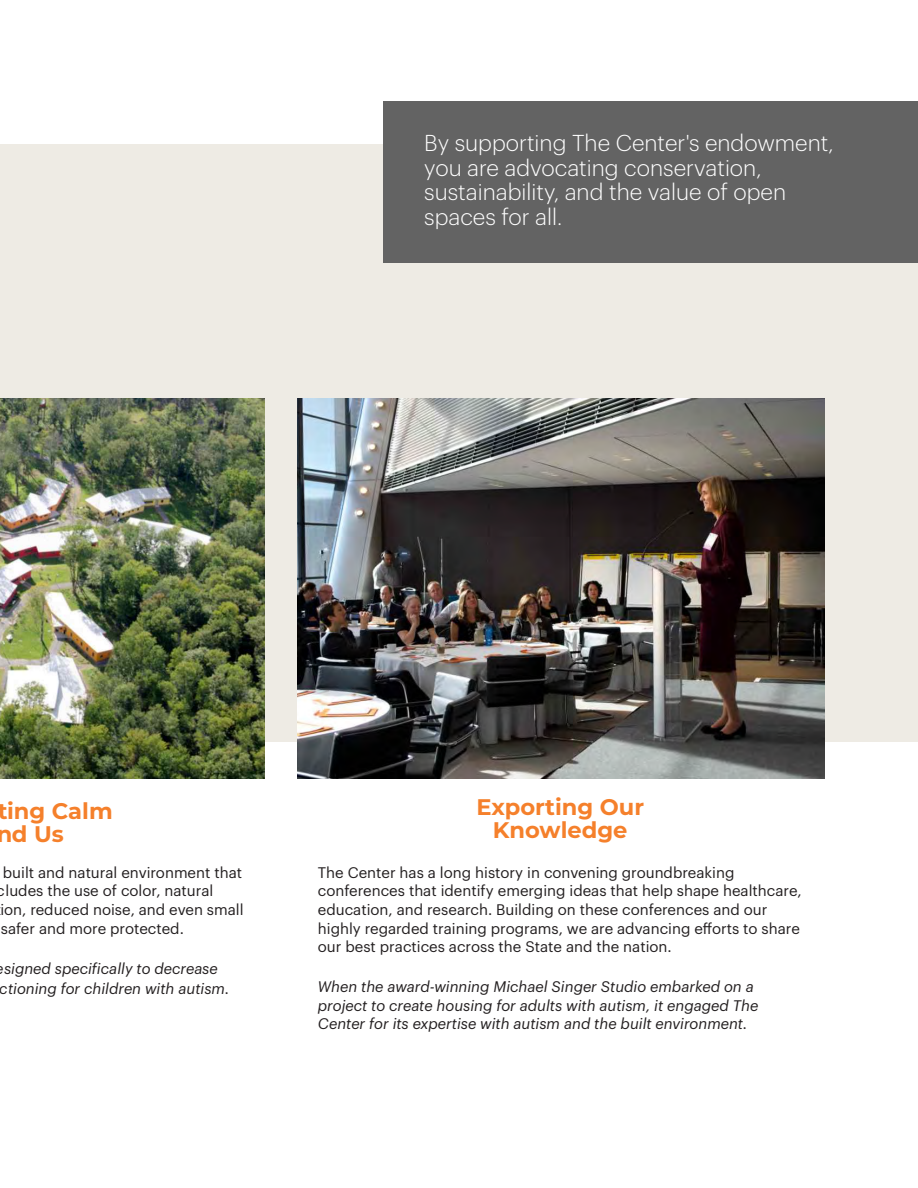
<style>
.page{position:relative;width:918px;height:1188px;background:#fff}
.page>*{position:absolute;margin:0;border:0;box-sizing:border-box;transform-origin:0 0}
.t1{font:700 22.65px/22.6px "Montserrat";color:#f5802b}
.t2{font:300 22.5px/24.6px "Graphik";color:#fff}
.t3{font:15px/18.6px "Graphik";color:#231f20}
.t4{font:italic 15px/18.6px "Graphik";color:#231f20}
</style>
<div class="page">
<div style="left:0;top:144px;width:918px;height:598px;background:#eeebe4"></div>
<div style="left:383px;top:101px;width:535px;height:162px;background:#636363"></div>
<img style="left:0;top:399px;width:265px;height:379px">
<img style="left:297px;top:399px;width:528px;height:379px">
<h2 class="t2" style="left:424px;top:132px;width:411px">By supporting The Center's endowment, you are advocating conservation, sustainability, and the value of open spaces for all.</h2>
<h1 class="t1" style="left:-4px;top:800px;width:118px">ting Calm nd Us</h1>
<p class="t3" style="left:-3px;top:864px;width:248px;text-indent:6px">built and natural environment that cludes the use of color, natural<br>ion, reduced noise, and even small safer and more protected.</p>
<p class="t4" style="left:-4px;top:959px;width:235px;line-height:20px">esigned specifically to decrease ctioning for children with autism.</p>
<h1 class="t1" style="left:476px;top:796px;width:169px;text-align:center">Exporting Our<br>Knowledge</h1>
<p class="t3" style="left:318px;top:864px;width:485px">The Center has a long history in convening groundbreaking conferences that identify emerging ideas that help shape healthcare, education, and research. Building on these conferences and our highly regarded training programs, we are advancing efforts to share our best practices across the State and the nation.</p>
<p class="t4" style="left:318px;top:978px;width:442px">When the award-winning Michael Singer Studio embarked on a project to create housing for adults with autism, it engaged The<br>Center for its expertise with autism and the built environment.</p>
</div>
